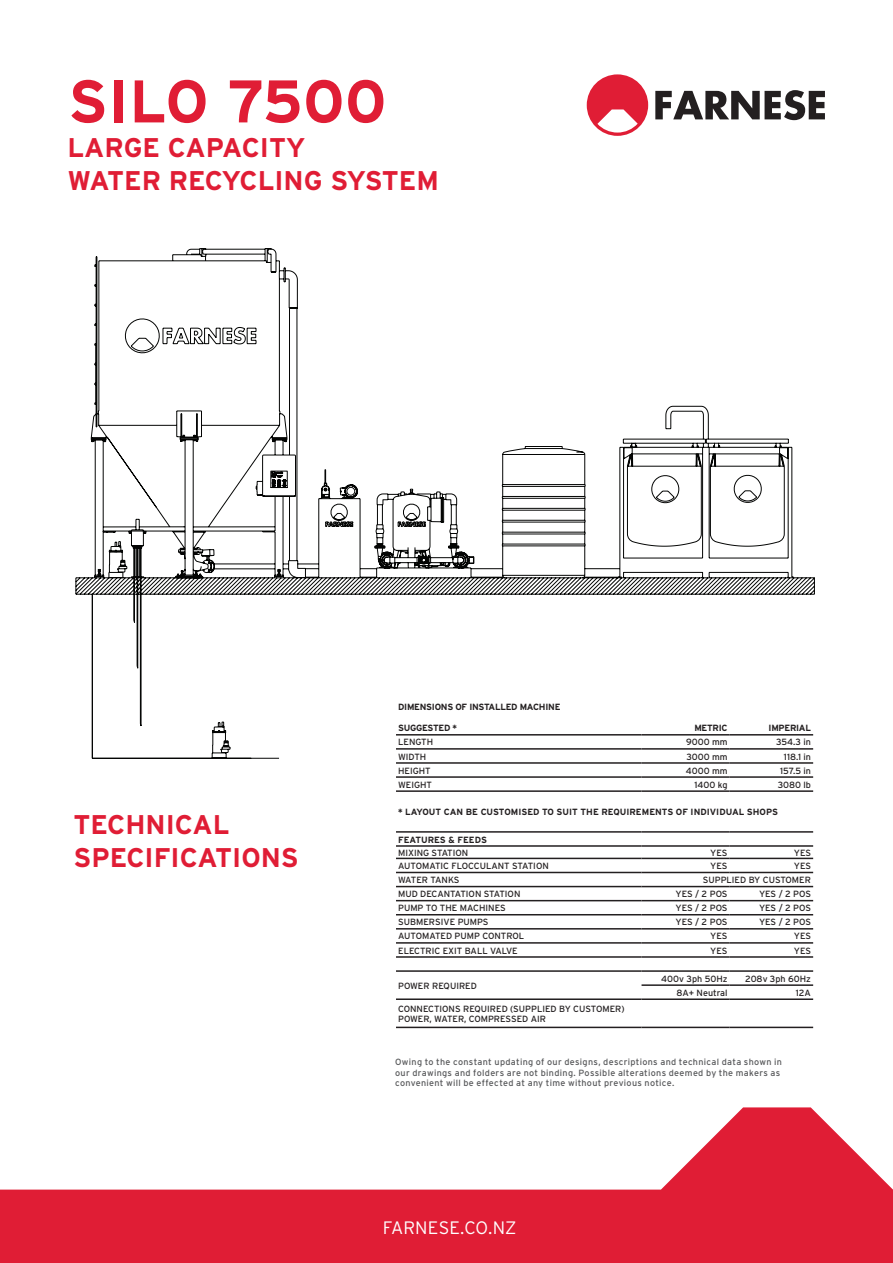
<style>
.page{position:relative;width:893px;height:1263px;background:#fff}
.page>*{position:absolute;margin:0;border:0;box-sizing:border-box;transform-origin:0 0}
.t1{font:700 60px "Interstate";letter-spacing:.01em;color:#e01d35}
.t2{font:700 27px "Interstate";color:#e01d35}
.t3{font:300 18px "Interstate";color:#fff}
.t4{font:9px "Interstate";color:#231f20}
.t5{font:9px/10.8px "Interstate";letter-spacing:.035em;color:#57585a}
.t6{font:700 9px "Interstate";color:#231f20}
.t7{font:700 9px "Interstate";letter-spacing:-.025em;color:#231f20}
.t8{font:9px "Interstate";letter-spacing:-.02em;color:#231f20}
</style>
<div class="page">
<svg style="left:0;top:1107px;width:893px;height:156px;fill:#e01d35"></svg>
<svg style="left:655px;top:90px;width:170px;height:30px"></svg>
<svg style="left:587px;top:74px;width:61px;height:62px"></svg>
<svg style="left:76px;top:248px;width:739px;height:510px"></svg>
<hr style="left:396px;top:748px;width:245px;height:2px;background:#231f20">
<hr style="left:641px;top:748px;width:89px;height:2px;background:#231f20">
<hr style="left:730px;top:748px;width:83px;height:2px;background:#231f20">
<hr style="left:396px;top:762px;width:245px;height:2px;background:#231f20">
<hr style="left:641px;top:762px;width:89px;height:2px;background:#231f20">
<hr style="left:730px;top:762px;width:83px;height:2px;background:#231f20">
<hr style="left:396px;top:776px;width:245px;height:2px;background:#231f20">
<hr style="left:641px;top:776px;width:89px;height:2px;background:#231f20">
<hr style="left:730px;top:776px;width:83px;height:2px;background:#231f20">
<hr style="left:396px;top:790px;width:245px;height:2px;background:#231f20">
<hr style="left:641px;top:790px;width:89px;height:2px;background:#231f20">
<hr style="left:730px;top:790px;width:83px;height:2px;background:#231f20">
<hr style="left:396px;top:831px;width:245px;height:2px;background:#231f20">
<hr style="left:641px;top:831px;width:89px;height:2px;background:#231f20">
<hr style="left:730px;top:831px;width:83px;height:2px;background:#231f20">
<hr style="left:396px;top:845px;width:245px;height:2px;background:#231f20">
<hr style="left:641px;top:845px;width:89px;height:2px;background:#231f20">
<hr style="left:730px;top:845px;width:83px;height:2px;background:#231f20">
<hr style="left:396px;top:858px;width:245px;height:1px;background:#231f20">
<hr style="left:641px;top:858px;width:89px;height:1px;background:#231f20">
<hr style="left:730px;top:858px;width:83px;height:1px;background:#231f20">
<hr style="left:396px;top:872px;width:245px;height:1px;background:#231f20">
<hr style="left:641px;top:872px;width:89px;height:1px;background:#231f20">
<hr style="left:730px;top:872px;width:83px;height:1px;background:#231f20">
<hr style="left:396px;top:886px;width:245px;height:1px;background:#231f20">
<hr style="left:641px;top:886px;width:89px;height:1px;background:#231f20">
<hr style="left:730px;top:886px;width:83px;height:1px;background:#231f20">
<hr style="left:396px;top:900px;width:245px;height:1px;background:#231f20">
<hr style="left:641px;top:900px;width:89px;height:1px;background:#231f20">
<hr style="left:730px;top:900px;width:83px;height:1px;background:#231f20">
<hr style="left:396px;top:914px;width:245px;height:1px;background:#231f20">
<hr style="left:641px;top:914px;width:89px;height:1px;background:#231f20">
<hr style="left:730px;top:914px;width:83px;height:1px;background:#231f20">
<hr style="left:396px;top:928px;width:245px;height:1px;background:#231f20">
<hr style="left:641px;top:928px;width:89px;height:1px;background:#231f20">
<hr style="left:730px;top:928px;width:83px;height:1px;background:#231f20">
<hr style="left:396px;top:942px;width:245px;height:2px;background:#231f20">
<hr style="left:641px;top:942px;width:89px;height:2px;background:#231f20">
<hr style="left:730px;top:942px;width:83px;height:2px;background:#231f20">
<hr style="left:396px;top:956px;width:245px;height:2px;background:#231f20">
<hr style="left:641px;top:956px;width:89px;height:2px;background:#231f20">
<hr style="left:730px;top:956px;width:83px;height:2px;background:#231f20">
<hr style="left:396px;top:970px;width:245px;height:2px;background:#231f20">
<hr style="left:641px;top:970px;width:89px;height:2px;background:#231f20">
<hr style="left:730px;top:970px;width:83px;height:2px;background:#231f20">
<hr style="left:641px;top:984px;width:89px;height:2px;background:#231f20">
<hr style="left:730px;top:984px;width:83px;height:2px;background:#231f20">
<hr style="left:396px;top:998px;width:245px;height:2px;background:#231f20">
<hr style="left:641px;top:998px;width:89px;height:2px;background:#231f20">
<hr style="left:730px;top:998px;width:83px;height:2px;background:#231f20">
<hr style="left:396px;top:1027px;width:245px;height:1px;background:#231f20">
<hr style="left:641px;top:1027px;width:89px;height:1px;background:#231f20">
<hr style="left:730px;top:1027px;width:83px;height:1px;background:#231f20">
<hr style="left:396px;top:734px;width:245px;height:1px;background:#231f20">
<hr style="left:641px;top:734px;width:89px;height:1px;background:#231f20">
<hr style="left:730px;top:734px;width:83px;height:1px;background:#231f20">
<p class="t1" style="left:68px;top:68px;width:320px">SILO 7500</p>
<p class="t2" style="left:67px;top:133px;width:239px">LARGE CAPACITY</p>
<p class="t2" style="left:67px;top:165px;width:373px">WATER RECYCLING SYSTEM</p>
<p class="t2" style="left:74px;top:810px;width:157px">TECHNICAL</p>
<p class="t2" style="left:74px;top:842px;width:227px">SPECIFICATIONS</p>
<p class="t7" style="left:398px;top:702px;width:164px">DIMENSIONS OF INSTALLED MACHINE</p>
<p class="t7" style="left:398px;top:723px;width:60px">SUGGESTED *</p>
<p class="t7" style="left:694px;top:723px;width:35px">METRIC</p>
<p class="t7" style="left:769px;top:723px;width:44px">IMPERIAL</p>
<p class="t4" style="left:398px;top:737px;width:37px">LENGTH</p>
<p class="t4" style="left:686px;top:737px;width:43px">9000 mm</p>
<p class="t4" style="left:776px;top:737px;width:36px">354.3 in</p>
<p class="t4" style="left:398px;top:751px;width:30px">WIDTH</p>
<p class="t4" style="left:686px;top:751px;width:43px">3000 mm</p>
<p class="t4" style="left:784px;top:751px;width:29px">118.1 in</p>
<p class="t4" style="left:398px;top:765px;width:34px">HEIGHT</p>
<p class="t4" style="left:686px;top:765px;width:43px">4000 mm</p>
<p class="t4" style="left:780px;top:765px;width:32px">157.5 in</p>
<p class="t4" style="left:398px;top:779px;width:35px">WEIGHT</p>
<p class="t4" style="left:694px;top:779px;width:35px">1400 kg</p>
<p class="t4" style="left:778px;top:779px;width:35px">3080 lb</p>
<p class="t6" style="left:398px;top:807px;width:381px">* LAYOUT CAN BE CUSTOMISED TO SUIT THE REQUIREMENTS OF INDIVIDUAL SHOPS</p>
<p class="t6" style="left:398px;top:834px;width:90px">FEATURES &amp; FEEDS</p>
<p class="t4" style="left:398px;top:847px;width:72px">MIXING STATION</p>
<p class="t4" style="left:710px;top:847px;width:19px">YES</p>
<p class="t4" style="left:794px;top:847px;width:19px">YES</p>
<p class="t4" style="left:398px;top:861px;width:152px">AUTOMATIC FLOCCULANT STATION</p>
<p class="t4" style="left:710px;top:861px;width:19px">YES</p>
<p class="t4" style="left:794px;top:861px;width:19px">YES</p>
<p class="t8" style="left:398px;top:875px;width:63px">WATER TANKS</p>
<p class="t4" style="left:703px;top:875px;width:110px">SUPPLIED BY CUSTOMER</p>
<p class="t4" style="left:398px;top:889px;width:124px">MUD DECANTATION STATION</p>
<p class="t4" style="left:675px;top:889px;width:54px">YES / 2 POS</p>
<p class="t4" style="left:759px;top:889px;width:54px">YES / 2 POS</p>
<p class="t4" style="left:398px;top:903px;width:109px">PUMP TO THE MACHINES</p>
<p class="t4" style="left:675px;top:903px;width:54px">YES / 2 POS</p>
<p class="t4" style="left:759px;top:903px;width:54px">YES / 2 POS</p>
<p class="t4" style="left:398px;top:917px;width:92px">SUBMERSIVE PUMPS</p>
<p class="t4" style="left:675px;top:917px;width:54px">YES / 2 POS</p>
<p class="t4" style="left:759px;top:917px;width:54px">YES / 2 POS</p>
<p class="t4" style="left:398px;top:931px;width:128px">AUTOMATED PUMP CONTROL</p>
<p class="t4" style="left:710px;top:931px;width:19px">YES</p>
<p class="t4" style="left:794px;top:931px;width:19px">YES</p>
<p class="t4" style="left:398px;top:945px;width:121px">ELECTRIC EXIT BALL VALVE</p>
<p class="t4" style="left:710px;top:945px;width:19px">YES</p>
<p class="t4" style="left:794px;top:945px;width:19px">YES</p>
<p class="t4" style="left:398px;top:980px;width:80px">POWER REQUIRED</p>
<p class="t4" style="left:661px;top:973px;width:68px">400v 3ph 50Hz</p>
<p class="t4" style="left:745px;top:973px;width:67px">208v 3ph 60Hz</p>
<p class="t4" style="left:676px;top:987px;width:53px">8A+ Neutral</p>
<p class="t4" style="left:796px;top:987px;width:17px">12A</p>
<p class="t4" style="left:398px;top:1003px;width:228px">CONNECTIONS REQUIRED (SUPPLIED BY CUSTOMER)</p>
<p class="t4" style="left:398px;top:1014px;width:150px">POWER, WATER, COMPRESSED AIR</p>
<p class="t5" style="left:395px;top:1056px;width:388px">Owing to the constant updating of our designs, descriptions and technical data shown in our drawings and folders are not binding. Possible alterations deemed by the makers as convenient will be effected at any time without previous notice.</p>
<p class="t3" style="left:383px;top:1217px;width:135px">FARNESE.CO.NZ</p>
</div>
